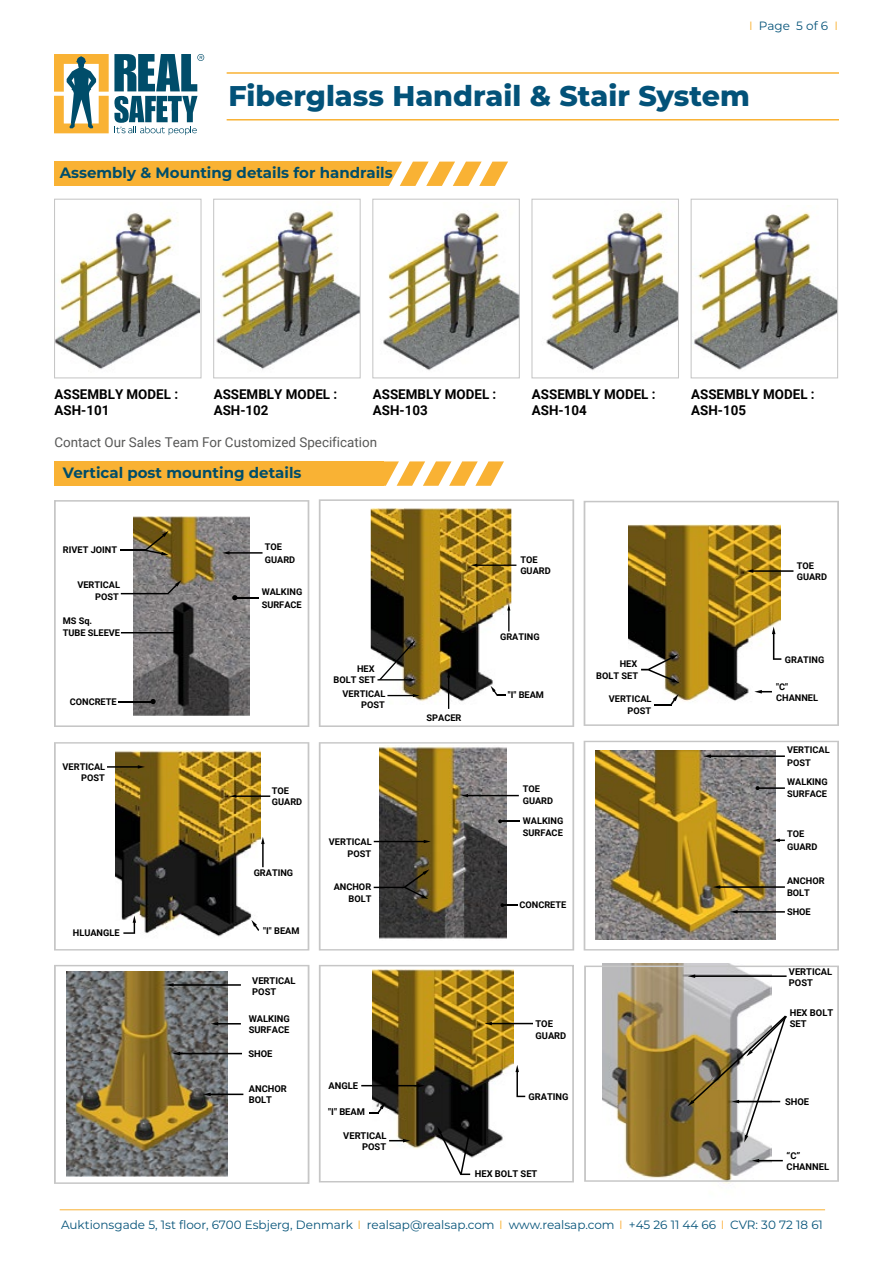
<style>
.page{position:relative;width:893px;height:1263px;background:#fff}
.page>*{position:absolute;margin:0;border:0;box-sizing:border-box;transform-origin:0 0}
.t1{font:800 28.5px "Montserrat";color:#035279}
.t2{font:700 15px "Montserrat";color:#004d6a}
.t3{font:700 13.5px/16px "Roboto";color:#000}
.t4{font:13.5px "Roboto";color:#575756}
.t5{font:12px "Montserrat";color:#055379}
.t6{font:700 9.3px/11.1px "Roboto";color:#000}
.t7{font:700 9.15px/12.1px "Roboto";color:#000}
.s1{color:#f9b236}
.s2{color:#fff}
.s3{color:#f9b234}
.s4{color:#fbb040}
</style>
<div class="page">
<img style="left:56px;top:213px;width:143px;height:157px">
<div style="left:54px;top:199px;width:148px;height:179px;border:1px solid #c6c6c6"></div>
<img style="left:216px;top:210px;width:143px;height:160px">
<div style="left:213px;top:199px;width:148px;height:179px;border:1px solid #c6c6c6"></div>
<img style="left:383px;top:211px;width:135px;height:160px">
<div style="left:372px;top:199px;width:148px;height:179px;border:1px solid #c6c6c6"></div>
<img style="left:546px;top:211px;width:131px;height:160px">
<div style="left:531px;top:199px;width:148px;height:179px;border:1px solid #c6c6c6"></div>
<img style="left:694px;top:212px;width:142px;height:158px">
<div style="left:691px;top:199px;width:147px;height:179px;border:1px solid #c6c6c6"></div>
<svg style="left:54px;top:500px;width:255px;height:227px"></svg>
<svg style="left:319px;top:499px;width:255px;height:228px"></svg>
<svg style="left:584px;top:501px;width:255px;height:225px"></svg>
<svg style="left:54px;top:742px;width:255px;height:208px"></svg>
<svg style="left:319px;top:742px;width:255px;height:208px"></svg>
<div style="left:584px;top:731px;width:254px;height:222px;background:linear-gradient(to right,#fff,#fff)"></div>
<svg style="left:584px;top:741px;width:255px;height:209px"></svg>
<svg style="left:319px;top:965px;width:255px;height:217px"></svg>
<svg style="left:584px;top:965px;width:255px;height:217px"></svg>
<svg style="left:54px;top:965px;width:255px;height:219px"></svg>
<svg style="left:387px;top:162px;width:121px;height:24px"></svg>
<div style="left:54px;top:162px;width:333px;height:24px;background:#f9b234"></div>
<svg style="left:384px;top:461px;width:120px;height:25px"></svg>
<div style="left:54px;top:461px;width:330px;height:25px;background:#f9b234"></div>
<hr style="left:60px;top:1209px;width:765px;height:1px;background:#f9b234">
<svg style="left:54px;top:54px;width:150px;height:81px"></svg>
<hr style="left:227px;top:119px;width:612px;height:2px;background:#f9b234">
<hr style="left:227px;top:72px;width:612px;height:2px;background:#f9b234">
<h3 class="t5" style="left:749px;top:18px;width:91px"><span class="s1">I</span> Page 5 of 6 <span class="s1">I</span></h3>
<h1 class="t1" style="left:228px;top:75px;width:553px">Fiberglass Handrail &amp; Stair System<span class="s2">m</span></h1>
<h2 class="t2" style="left:60px;top:161px;width:335px">Assembly &amp; Mounting details for handrails</h2>
<h3 class="t3" style="left:55px;top:386px;width:125px">ASSEMBLY MODEL :<br>ASH-101</h3>
<h3 class="t3" style="left:214px;top:386px;width:125px">ASSEMBLY MODEL :<br>ASH-102</h3>
<h3 class="t3" style="left:373px;top:386px;width:125px">ASSEMBLY MODEL :<br>ASH-103</h3>
<h3 class="t3" style="left:532px;top:386px;width:125px">ASSEMBLY MODEL :<br>ASH-104</h3>
<h3 class="t3" style="left:691px;top:386px;width:125px">ASSEMBLY MODEL :<br>ASH-105</h3>
<h3 class="t4" style="left:55px;top:432px;width:324px">Contact Our Sales Team For Customized Specification</h3>
<h2 class="t2" style="left:63px;top:462px;width:240px">Vertical post mounting details</h2>
<p class="t7" style="left:63px;top:544px;width:56px">RIVET JOINT</p>
<p class="t7" style="left:265px;top:541px;width:32px">TOE<br>GUARD</p>
<p class="t7" style="left:77px;top:579px;width:44px;text-align:right">VERTICAL<br>POST</p>
<p class="t7" style="left:63px;top:615px;width:59px">MS Sq.<br>TUBE SLEEVE</p>
<p class="t7" style="left:70px;top:695px;width:48px">CONCRETE</p>
<p class="t7" style="left:262px;top:586px;width:42px">WALKING<br>SURFACE</p>
<p class="t7" style="left:334px;top:663px;width:43px;line-height:10.9px;text-align:right">HEX<br>BOLT SET</p>
<p class="t7" style="left:343px;top:688px;width:44px;line-height:10.9px;text-align:right">VERTICAL<br>POST</p>
<p class="t7" style="left:426px;top:711px;width:36px">SPACER</p>
<p class="t7" style="left:520px;top:554px;width:32px;line-height:10.9px">TOE<br>GUARD</p>
<p class="t7" style="left:797px;top:560px;width:32px;line-height:10.9px">TOE<br>GUARD</p>
<p class="t7" style="left:500px;top:630px;width:41px">GRATING</p>
<p class="t7" style="left:508px;top:689px;width:38px">"I" BEAM</p>
<p class="t7" style="left:596px;top:657px;width:43px;text-align:right">HEX<br>BOLT SET</p>
<p class="t7" style="left:609px;top:693px;width:44px;text-align:right">VERTICAL<br>POST</p>
<p class="t7" style="left:785px;top:653px;width:41px">GRATING</p>
<p class="t7" style="left:776px;top:681px;width:43px;line-height:10.9px">"C"<br>CHANNEL</p>
<p class="t7" style="left:63px;top:761px;width:44px;line-height:10.9px;text-align:right">VERTICAL<br>POST</p>
<p class="t7" style="left:272px;top:785px;width:32px;line-height:10.9px">TOE<br>GUARD</p>
<p class="t7" style="left:523px;top:782px;width:32px">TOE<br>GUARD</p>
<p class="t7" style="left:523px;top:815px;width:42px">WALKING<br>SURFACE</p>
<p class="t7" style="left:329px;top:835px;width:44px;text-align:right">VERTICAL<br>POST</p>
<p class="t7" style="left:334px;top:880px;width:39px;text-align:right">ANCHOR<br>BOLT</p>
<p class="t7" style="left:254px;top:866px;width:41px">GRATING</p>
<p class="t7" style="left:519px;top:899px;width:48px">CONCRETE</p>
<p class="t7" style="left:73px;top:926px;width:48px">HLUANGLE</p>
<p class="t7" style="left:263px;top:924px;width:38px">"I" BEAM</p>
<p class="t6" style="left:252px;top:975px;width:45px">VERTICAL<br>POST</p>
<p class="t6" style="left:249px;top:1012px;width:43px">WALKING<br>SURFACE</p>
<p class="t6" style="left:248px;top:1047px;width:26px">SHOE</p>
<p class="t6" style="left:249px;top:1082px;width:40px">ANCHOR<br>BOLT</p>
<p class="t6" style="left:328px;top:1079px;width:31px">ANGLE</p>
<p class="t6" style="left:328px;top:1106px;width:38px">"I" BEAM</p>
<p class="t6" style="left:343px;top:1129px;width:45px;text-align:right">VERTICAL<br>POST</p>
<p class="t6" style="left:535px;top:1017px;width:32px;line-height:12.3px">TOE<br>GUARD</p>
<p class="t6" style="left:528px;top:1091px;width:42px">GRATING</p>
<p class="t6" style="left:475px;top:1167px;width:64px">HEX BOLT SET</p>
<p class="t7" style="left:787px;top:744px;width:44px">VERTICAL<br>POST</p>
<p class="t7" style="left:787px;top:776px;width:42px">WALKING<br>SURFACE</p>
<p class="t7" style="left:787px;top:828px;width:32px">TOE<br>GUARD</p>
<p class="t7" style="left:787px;top:874px;width:39px">ANCHOR<br>BOLT</p>
<p class="t7" style="left:787px;top:905px;width:25px">SHOE</p>
<p class="t6" style="left:789px;top:966px;width:45px">VERTICAL<br>POST</p>
<p class="t6" style="left:790px;top:1007px;width:45px">HEX BOLT<br>SET</p>
<p class="t6" style="left:785px;top:1096px;width:26px">SHOE</p>
<p class="t6" style="left:787px;top:1149px;width:44px">“C”<br>CHANNEL</p>
<h3 class="t5" style="left:61px;top:1216px;width:763px">Auktionsgade 5, 1st floor, 6700 Esbjerg, Denmark <span class="s3">I</span> realsap@realsap.com <span class="s3">I</span> www.realsap.com <span class="s4">I</span> +45 26 11 44 66 <span class="s4">I</span> CVR: 30 72 18 61</h3>
</div>
